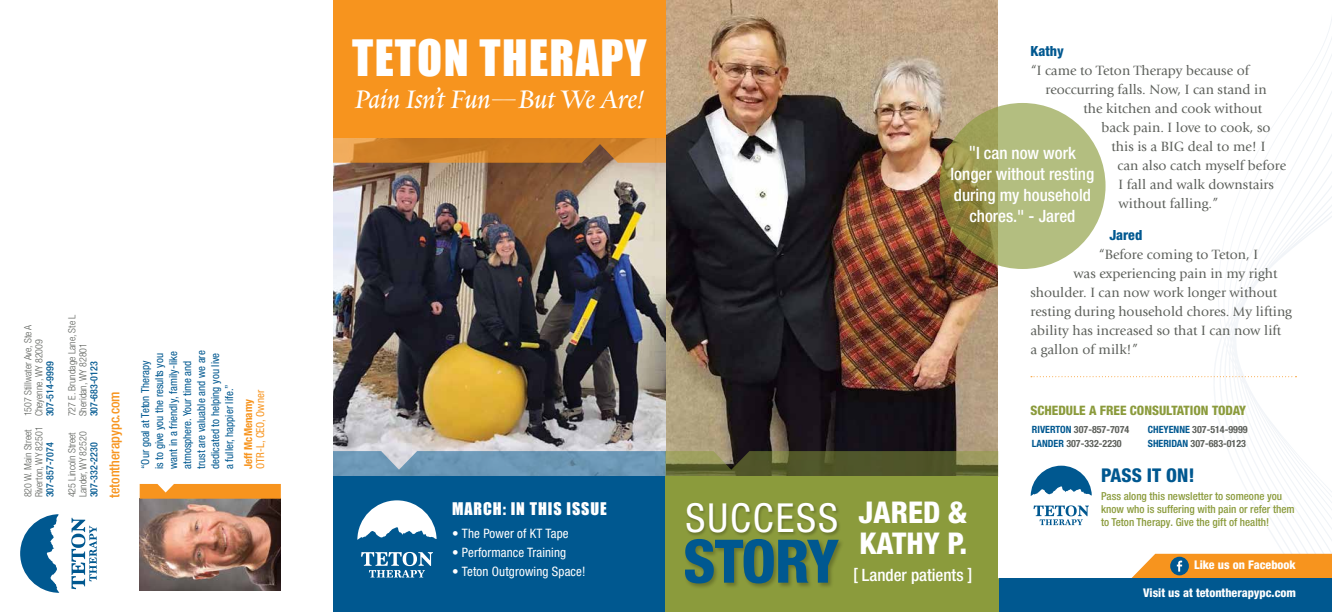
<style>
.page{position:relative;width:1332px;height:612px;background:#fff}
.page>*{position:absolute;margin:0;border:0;box-sizing:border-box;transform-origin:0 0}
.t1{font:800 condensed 60.1px "Helvetica Neue LT Pro";letter-spacing:-.025em;color:#005890}
.t2{font:46px "Impact";letter-spacing:.03em;color:#fff}
.t3{font:condensed 40px "Helvetica Neue LT Pro";letter-spacing:.05em;color:#fff}
.t4{font:italic 30px "Oakleaf Text";letter-spacing:-.03em;color:#fff}
.t5{font:800 condensed 30px/31px "Helvetica Neue LT Pro";color:#fff}
.t6{font:800 condensed 19px "Helvetica Neue LT Pro";color:#005890}
.t7{font:500 condensed 17px/21px "Helvetica Neue LT Pro";color:#fff;text-align:center}
.t8{font:16px "Impact";letter-spacing:.06em;color:#fff}
.t9{font:14px "Giovanni";color:#5d605b}
.t10{font:500 condensed 14px "Helvetica Neue LT Pro";color:#f7941e}
.t11{font:800 condensed 14px "Helvetica Neue LT Pro";color:#005890}
.t12{font:condensed 13px "Helvetica Neue LT Pro";letter-spacing:.01em;color:#fff}
.t13{font:800 condensed 13px "Helvetica Neue LT Pro";color:#8b9b3c}
.t14{font:800 condensed 12px "Helvetica Neue LT Pro";color:#fff}
.t15{font:condensed 11px/14px "Helvetica Neue LT Pro";color:#005890}
.t16{font:500 condensed 11px/13px "Helvetica Neue LT Pro";color:#8b9b3c}
.t17{font:condensed 11px "Helvetica Neue LT Pro";color:#f7941e}
.t18{font:700 condensed 11px "Helvetica Neue LT Pro";color:#f7941e}
.t19{font:300 condensed 10px/11px "Helvetica Neue LT Pro";color:#5d605b}
.t20{font:700 condensed 10px/14px "Helvetica Neue LT Pro";color:#5d605b}
.t21{font:500 condensed 10px "Helvetica Neue LT Pro";color:#005890}
.s1{color:#005890}
</style>
<div class="page">
<img style="left:666px;top:0;width:332px;height:451px">
<img style="left:333px;top:163px;width:333px;height:288px">
<svg style="left:1233px;top:19px;width:99px;height:293px"></svg>
<svg style="left:20px;top:514px;width:39px;height:79px"></svg>
<svg style="left:71px;top:518px;width:26px;height:71px"></svg>
<svg style="left:333px;top:137px;width:333px;height:26px;background:#cd822d"></svg>
<div style="left:333px;top:0;width:333px;height:137px;background:#f7941e"></div>
<div style="left:333px;top:477px;width:333px;height:135px;background:#005890"></div>
<svg style="left:357px;top:500px;width:80px;height:40px"></svg>
<svg style="left:361px;top:552px;width:72px;height:26px"></svg>
<div style="left:999px;top:578px;width:333px;height:34px;background:#005890"></div>
<svg style="left:1131px;top:554px;width:201px;height:24px;background:#eb9832"></svg>
<img style="left:140px;top:499px;width:141px;height:91px">
<svg style="left:140px;top:484px;width:141px;height:15px;background:#f49727"></svg>
<svg style="left:1031px;top:466px;width:61px;height:30px"></svg>
<svg style="left:1034px;top:505px;width:55px;height:20px"></svg>
<svg style="left:940px;top:103px;width:166px;height:166px;background:#a9af6f"></svg>
<svg style="left:1031px;top:376px;width:265px;height:1px"></svg>
<div style="left:665px;top:477px;width:333px;height:135px;background:#8b9b3c"></div>
<svg style="left:333px;top:451px;width:665px;height:26px;background:#667e75"></svg>
<div style="left:686px;top:502px;width:155px;height:35px;background:#000;opacity:.25"></div>
<div style="left:684px;top:538px;width:161px;height:51px;background:#000;opacity:.25"></div>
<p class="t19" style="left:23px;top:416px;width:93px;rotate:-90deg">1507 Stillwater Ave, Ste A<br>Cheyenne, WY 82009</p>
<p class="t21" style="left:44px;top:416px;width:57px;rotate:-90deg">307-514-9999</p>
<p class="t19" style="left:67px;top:416px;width:103px;rotate:-90deg">727 E. Brundage Lane, Ste L<br>Sheridan, WY 82801</p>
<p class="t21" style="left:88px;top:416px;width:57px;rotate:-90deg">307-683-0123</p>
<p class="t19" style="left:23px;top:497px;width:72px;rotate:-90deg">820 W. Main Street<br>Riverton, WY 82501</p>
<p class="t21" style="left:44px;top:497px;width:57px;rotate:-90deg">307-857-7074</p>
<p class="t19" style="left:67px;top:497px;width:67px;rotate:-90deg">425 Lincoln Street<br>Lander, WY 82520</p>
<p class="t21" style="left:88px;top:497px;width:57px;rotate:-90deg">307-332-2230</p>
<p class="t10" style="left:106px;top:498px;width:108px;rotate:-90deg">tetontherapypc.com</p>
<p class="t15" style="left:138px;top:469px;width:120px;rotate:-90deg">“Our goal at Teton Therapy<br>is to give you the results you want in a friendly, family-like atmosphere. Your time and trust are valuable and we are dedicated to helping you live a fuller, happier life.”</p>
<p class="t18" style="left:242px;top:469px;width:71px;rotate:-90deg">Jeff McMenamy</p>
<p class="t17" style="left:254px;top:469px;width:80px;rotate:-90deg">OTR-L, CEO, Owner</p>
<h2 class="t2" style="left:352px;top:22px;width:296px">TETON THERAPY</h2>
<h3 class="t4" style="left:354px;top:84px;width:292px">Pain Isn’t Fun—But We Are!</h3>
<p class="t8" style="left:452px;top:496px;width:156px">MARCH: IN THIS ISSUE</p>
<p class="t12" style="left:452px;top:526px;width:118px">• The Power of KT Tape</p>
<p class="t12" style="left:452px;top:545px;width:116px">• Performance Training</p>
<p class="t12" style="left:452px;top:564px;width:135px">• Teton Outgrowing Space!</p>
<p class="t11" style="left:1030px;top:42px;width:35px">Kathy</p>
<p class="t9" style="left:1030px;top:62px;width:220px">“I came to Teton Therapy because of</p>
<p class="t9" style="left:1045px;top:81px;width:223px">reoccurring falls. Now, I can stand in</p>
<p class="t9" style="left:1083px;top:100px;width:180px">the kitchen and cook without</p>
<p class="t9" style="left:1101px;top:119px;width:171px">back pain. I love to cook, so</p>
<p class="t9" style="left:1111px;top:138px;width:155px">this is a BIG deal to me! I</p>
<p class="t9" style="left:1117px;top:157px;width:170px">can also catch myself before</p>
<p class="t9" style="left:1118px;top:176px;width:157px">I fall and walk downstairs</p>
<p class="t9" style="left:1118px;top:195px;width:101px">without falling.”</p>
<p class="t11" style="left:1109px;top:226px;width:34px">Jared</p>
<p class="t9" style="left:1098px;top:246px;width:161px">“Before coming to Teton, I</p>
<p class="t9" style="left:1073px;top:265px;width:206px">was experiencing pain in my right</p>
<p class="t9" style="left:1030px;top:284px;width:248px">shoulder. I can now work longer without</p>
<p class="t9" style="left:1030px;top:303px;width:263px">resting during household chores. My lifting</p>
<p class="t9" style="left:1030px;top:322px;width:252px">ability has increased so that I can now lift</p>
<p class="t9" style="left:1030px;top:341px;width:109px">a gallon of milk!”</p>
<p class="t7" style="left:951px;top:142px;width:145px">"I can now work longer without resting during my household chores." - Jared</p>
<h3 class="t3" style="left:685px;top:495px;width:154px">SUCCESS</h3>
<h1 class="t1" style="left:683px;top:524px;width:157px">STORY</h1>
<h3 class="t5" style="left:859px;top:497px;width:110px">JARED &amp;<br>KATHY P.</h3>
<p class="t7" style="left:853px;top:565px;width:121px">[ Lander patients ]</p>
<p class="t13" style="left:1030px;top:403px;width:217px">SCHEDULE A FREE CONSULTATION TODAY</p>
<p class="t20" style="left:1032px;top:423px;width:99px"><span class="s1">RIVERTON</span> 307-857-7074<br><span class="s1">LANDER</span> 307-332-2230</p>
<p class="t20" style="left:1148px;top:423px;width:101px"><span class="s1">CHEYENNE</span> 307-514-9999<br><span class="s1">SHERIDAN</span> 307-683-0123</p>
<h3 class="t6" style="left:1101px;top:463px;width:95px">PASS IT ON!</h3>
<p class="t16" style="left:1101px;top:489px;width:195px">Pass along this newsletter to someone you know who is suffering with pain or refer them to Teton Therapy. Give the gift of health!</p>
<p class="t14" style="left:1194px;top:558px;width:103px">Like us on Facebook</p>
<p class="t14" style="left:1143px;top:585px;width:154px">Visit us at tetontherapypc.com</p>
</div>
